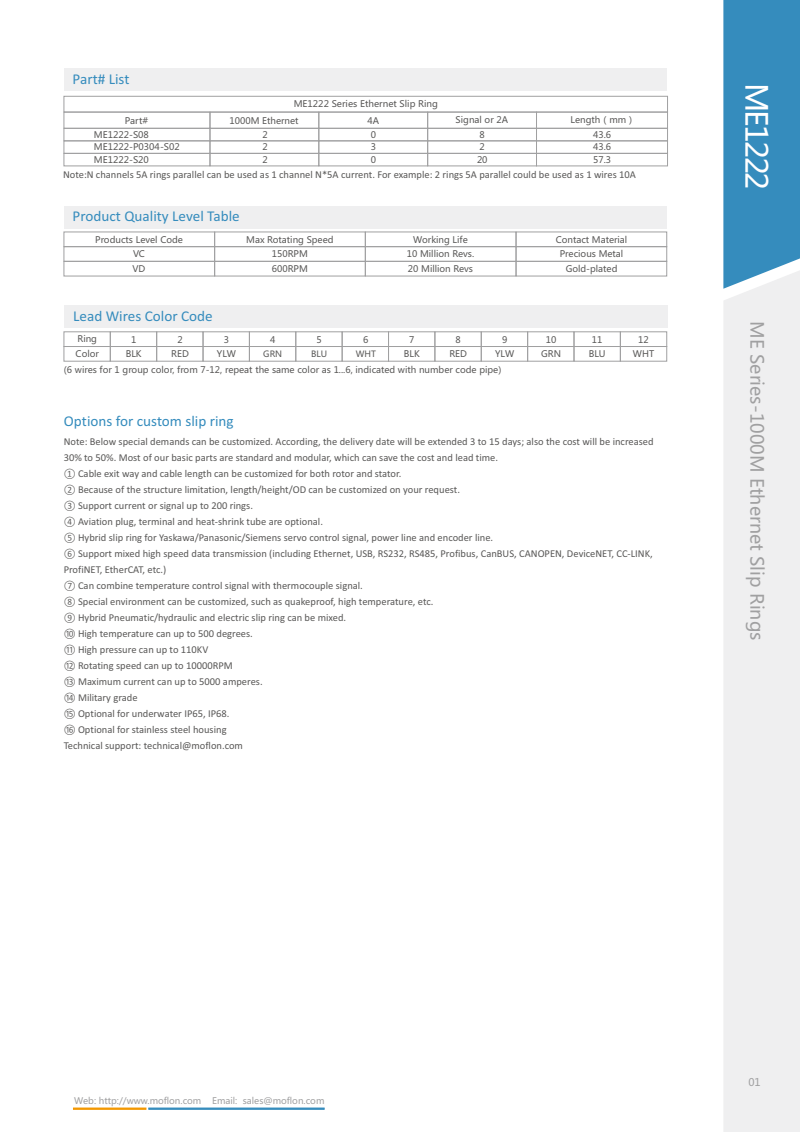
<style>
.page{position:relative;width:800px;height:1132px;background:#fff}
.page>*{position:absolute;margin:0;border:0;box-sizing:border-box;transform-origin:0 0}
.t1{font:30px "Microsoft Ya Hei";letter-spacing:-.06em;color:#fff}
.t2{font:18px "Microsoft Ya Hei";color:#a0a0a1}
.t3{font:15px "Calibri";color:#358cbd}
.t4{font:10.5px/16px "Calibri";color:#595857}
.t5{font:10.5px "Microsoft Ya Hei";color:#a0a0a1}
.t6{font:9px/14.5px "Microsoft Ya Hei";color:#595857;text-align:center}
.t7{font:9px "Microsoft Ya Hei";color:#a0a0a1}
.t8{font:8.55px "Microsoft Ya Hei";color:#595857}
.s1{font-size:9px}
</style>
<div class="page">
<div style="left:64px;top:206px;width:602px;height:22px;background:#efeff0"></div>
<div style="left:63px;top:231px;width:152px;height:16px;border:1px solid #a0a0a1"></div>
<div style="left:63px;top:246px;width:152px;height:16px;border:1px solid #a0a0a1"></div>
<div style="left:63px;top:261px;width:152px;height:15px;border:1px solid #a0a0a1"></div>
<div style="left:214px;top:231px;width:151px;height:16px;border:1px solid #a0a0a1"></div>
<div style="left:214px;top:246px;width:151px;height:16px;border:1px solid #a0a0a1"></div>
<div style="left:214px;top:261px;width:151px;height:15px;border:1px solid #a0a0a1"></div>
<div style="left:515px;top:231px;width:152px;height:16px;border:1px solid #a0a0a1"></div>
<div style="left:515px;top:246px;width:152px;height:16px;border:1px solid #a0a0a1"></div>
<div style="left:515px;top:261px;width:152px;height:15px;border:1px solid #a0a0a1"></div>
<div style="left:365px;top:231px;width:151px;height:16px;border:1px solid #a0a0a1"></div>
<div style="left:365px;top:246px;width:151px;height:16px;border:1px solid #a0a0a1"></div>
<div style="left:365px;top:261px;width:151px;height:15px;border:1px solid #a0a0a1"></div>
<div style="left:723px;top:0;width:76px;height:270px;background:#358cbd"></div>
<div style="left:723px;top:270px;width:76px;height:861px;background:#efeff0"></div>
<div style="left:64px;top:68px;width:602px;height:23px;background:#efeff0"></div>
<div style="left:63px;top:96px;width:604px;height:16px;border:1px solid #a0a0a1"></div>
<div style="left:63px;top:112px;width:147px;height:17px;border:1px solid #a0a0a1"></div>
<div style="left:63px;top:128px;width:147px;height:13px;border:1px solid #a0a0a1"></div>
<div style="left:63px;top:140px;width:147px;height:14px;border:1px solid #a0a0a1"></div>
<div style="left:63px;top:153px;width:147px;height:13px;border:1px solid #a0a0a1"></div>
<div style="left:209px;top:112px;width:110px;height:17px;border:1px solid #a0a0a1"></div>
<div style="left:209px;top:128px;width:110px;height:13px;border:1px solid #a0a0a1"></div>
<div style="left:209px;top:140px;width:110px;height:14px;border:1px solid #a0a0a1"></div>
<div style="left:209px;top:153px;width:110px;height:13px;border:1px solid #a0a0a1"></div>
<div style="left:318px;top:112px;width:110px;height:17px;border:1px solid #a0a0a1"></div>
<div style="left:318px;top:128px;width:110px;height:13px;border:1px solid #a0a0a1"></div>
<div style="left:318px;top:140px;width:110px;height:14px;border:1px solid #a0a0a1"></div>
<div style="left:318px;top:153px;width:110px;height:13px;border:1px solid #a0a0a1"></div>
<div style="left:427px;top:112px;width:110px;height:17px;border:1px solid #a0a0a1"></div>
<div style="left:427px;top:128px;width:110px;height:13px;border:1px solid #a0a0a1"></div>
<div style="left:427px;top:140px;width:110px;height:14px;border:1px solid #a0a0a1"></div>
<div style="left:427px;top:153px;width:110px;height:13px;border:1px solid #a0a0a1"></div>
<div style="left:536px;top:112px;width:131px;height:17px;border:1px solid #a0a0a1"></div>
<div style="left:536px;top:128px;width:131px;height:13px;border:1px solid #a0a0a1"></div>
<div style="left:536px;top:140px;width:131px;height:14px;border:1px solid #a0a0a1"></div>
<div style="left:536px;top:153px;width:131px;height:13px;border:1px solid #a0a0a1"></div>
<div style="left:64px;top:305px;width:603px;height:22px;background:#efeff0"></div>
<div style="left:63px;top:331px;width:48px;height:16px;border:1px solid #a0a0a1"></div>
<div style="left:63px;top:346px;width:48px;height:15px;border:1px solid #a0a0a1"></div>
<div style="left:110px;top:331px;width:47px;height:16px;border:1px solid #a0a0a1"></div>
<div style="left:110px;top:346px;width:47px;height:15px;border:1px solid #a0a0a1"></div>
<div style="left:202px;top:331px;width:48px;height:16px;border:1px solid #a0a0a1"></div>
<div style="left:202px;top:346px;width:48px;height:15px;border:1px solid #a0a0a1"></div>
<div style="left:156px;top:331px;width:47px;height:16px;border:1px solid #a0a0a1"></div>
<div style="left:156px;top:346px;width:47px;height:15px;border:1px solid #a0a0a1"></div>
<div style="left:388px;top:331px;width:47px;height:16px;border:1px solid #a0a0a1"></div>
<div style="left:341px;top:331px;width:48px;height:16px;border:1px solid #a0a0a1"></div>
<div style="left:341px;top:346px;width:48px;height:15px;border:1px solid #a0a0a1"></div>
<div style="left:249px;top:331px;width:47px;height:16px;border:1px solid #a0a0a1"></div>
<div style="left:249px;top:346px;width:47px;height:15px;border:1px solid #a0a0a1"></div>
<div style="left:295px;top:331px;width:47px;height:16px;border:1px solid #a0a0a1"></div>
<div style="left:295px;top:346px;width:47px;height:15px;border:1px solid #a0a0a1"></div>
<div style="left:619px;top:331px;width:48px;height:16px;border:1px solid #a0a0a1"></div>
<div style="left:619px;top:346px;width:48px;height:15px;border:1px solid #a0a0a1"></div>
<div style="left:434px;top:331px;width:47px;height:16px;border:1px solid #a0a0a1"></div>
<div style="left:434px;top:346px;width:47px;height:15px;border:1px solid #a0a0a1"></div>
<div style="left:480px;top:331px;width:48px;height:16px;border:1px solid #a0a0a1"></div>
<div style="left:480px;top:346px;width:48px;height:15px;border:1px solid #a0a0a1"></div>
<div style="left:573px;top:331px;width:47px;height:16px;border:1px solid #a0a0a1"></div>
<div style="left:573px;top:346px;width:47px;height:15px;border:1px solid #a0a0a1"></div>
<div style="left:527px;top:331px;width:47px;height:16px;border:1px solid #a0a0a1"></div>
<div style="left:527px;top:346px;width:47px;height:15px;border:1px solid #a0a0a1"></div>
<svg style="left:73px;top:1107px;width:252px;height:2px"></svg>
<h3 class="t3" style="left:73px;top:73px;width:58px">Part# List</h3>
<p class="t6" style="left:293px;top:97px;width:146px">ME1222 Series Ethernet Slip Ring</p>
<p class="t6" style="left:125px;top:114px;width:25px">Part#</p>
<p class="t6" style="left:229px;top:114px;width:70px">1000M Ethernet</p>
<p class="t6" style="left:367px;top:114px;width:13px">4A</p>
<p class="t6" style="left:455px;top:113px;width:54px">Signal or 2A</p>
<p class="t6" style="left:570px;top:113px;width:66px">Length（mm）</p>
<p class="t6" style="left:94px;top:129px;width:88px;line-height:12.6px;text-align:left">ME1222-S08<br>ME1222-P0304-S02<br>ME1222-S20</p>
<p class="t6" style="left:262px;top:129px;width:7px;line-height:12.6px;text-align:justify">2<br>2<br>2</p>
<p class="t6" style="left:371px;top:129px;width:7px;line-height:12.6px;text-align:justify">0<br>3<br>0</p>
<p class="t6" style="left:593px;top:129px;width:20px;line-height:12.6px;text-align:justify">43.6<br>43.6<br>57.3</p>
<p class="t6" style="left:477px;top:129px;width:12px;line-height:12.6px;text-align:left">8<br>2<br>20</p>
<p class="t4" style="left:63px;top:168px;width:574px">Note:N channels 5A rings parallel can be used as 1 channel N*5A current. For example: 2 rings 5A parallel could be used as 1 wires 10A</p>
<h3 class="t3" style="left:73px;top:210px;width:168px">Product Quality Level Table</h3>
<p class="t6" style="left:95px;top:233px;width:89px">Products Level Code<br>VC<br>VD</p>
<p class="t6" style="left:246px;top:233px;width:89px">Max Rotating Speed<br>150RPM<br>600RPM</p>
<p class="t6" style="left:407px;top:233px;width:69px">Working Life<br>10 Million Revs.<br>20 Million Revs</p>
<p class="t6" style="left:555px;top:233px;width:73px">Contact Material<br>Precious Metal<br>Gold-plated</p>
<h3 class="t3" style="left:73px;top:310px;width:141px">Lead Wires Color Code</h3>
<p class="t6" style="left:76px;top:332px;width:25px;text-align:left">Ring<br>Color</p>
<p class="t6" style="left:126px;top:333px;width:17px">1<br>BLK</p>
<p class="t6" style="left:171px;top:333px;width:19px">2<br>RED</p>
<p class="t6" style="left:217px;top:333px;width:20px">3<br>YLW</p>
<p class="t6" style="left:270px;top:333px;width:7px">4</p>
<p class="t6" style="left:404px;top:332px;width:17px">7<br>BLK</p>
<p class="t6" style="left:449px;top:333px;width:19px">8<br>RED</p>
<p class="t6" style="left:495px;top:333px;width:20px">9<br>YLW</p>
<p class="t6" style="left:541px;top:333px;width:21px">10<br>GRN</p>
<p class="t6" style="left:588px;top:333px;width:18px">11<br>BLU</p>
<p class="t6" style="left:632px;top:333px;width:23px">12<br>WHT</p>
<p class="t6" style="left:64px;top:363px;width:439px">(6 wires for 1 group color, from 7-12, repeat the same color as 1...6, indicated with number code pipe)</p>
<p class="t6" style="left:316px;top:332px;width:7px">5</p>
<p class="t8" style="left:311px;top:349px;width:18px">BLU</p>
<p class="t6" style="left:363px;top:333px;width:7px">6</p>
<p class="t8" style="left:356px;top:349px;width:22px">WHT</p>
<p class="t8" style="left:263px;top:349px;width:20px">GRN</p>
<h3 class="t3" style="left:64px;top:415px;width:171px">Options for custom slip ring</h3>
<p class="t4" style="left:64px;top:434px;width:591px">Note: Below special demands can be customized. According, the delivery date will be extended 3 to 15 days; also the cost will be increased 30% to 50%. Most of our basic parts are standard and modular, which can save the cost and lead time.<br><span class="s1">①</span> Cable exit way and cable length can be customized for both rotor and stator.<br><span class="s1">②</span> Because of the structure limitation, length/height/OD can be customized on your request.<br><span class="s1">③</span> Support current or signal up to 200 rings.<br><span class="s1">④</span> Aviation plug, terminal and heat-shrink tube are optional.<br><span class="s1">⑤</span> Hybrid slip ring for Yaskawa/Panasonic/Siemens servo control signal, power line and encoder line.<br><span class="s1">⑥</span> Support mixed high speed data transmission (including Ethernet, USB, RS232, RS485, Profibus, CanBUS, CANOPEN, DeviceNET, CC-LINK, ProfiNET, EtherCAT, etc.)<br><span class="s1">⑦</span> Can combine temperature control signal with thermocouple signal.<br><span class="s1">⑧</span> Special environment can be customized, such as quakeproof, high temperature, etc.<br><span class="s1">⑨</span> Hybrid Pneumatic/hydraulic and electric slip ring can be mixed.<br><span class="s1">⑩</span> High temperature can up to 500 degrees.<br><span class="s1">⑪</span> High pressure can up to 110KV<br><span class="s1">⑫</span> Rotating speed can up to 10000RPM<br><span class="s1">⑬</span> Maximum current can up to 5000 amperes.<br><span class="s1">⑭</span> Military grade<br><span class="s1">⑮</span> Optional for underwater IP65, IP68.<br><span class="s1">⑯</span> Optional for stainless steel housing<br>Technical support: technical@moflon.com</p>
<h1 class="t1" style="left:769px;top:82px;width:109px;rotate:90deg">ME1222</h1>
<h2 class="t2" style="left:765px;top:321px;width:320px;rotate:90deg">ME Series-1000M Ethernet Slip Rings</h2>
<p class="t7" style="left:74px;top:1095px;width:252px">Web: http://www.moflon.com Email: sales@moflon.com</p>
<p class="t5" style="left:748px;top:1077px;width:14px">01</p>
</div>
